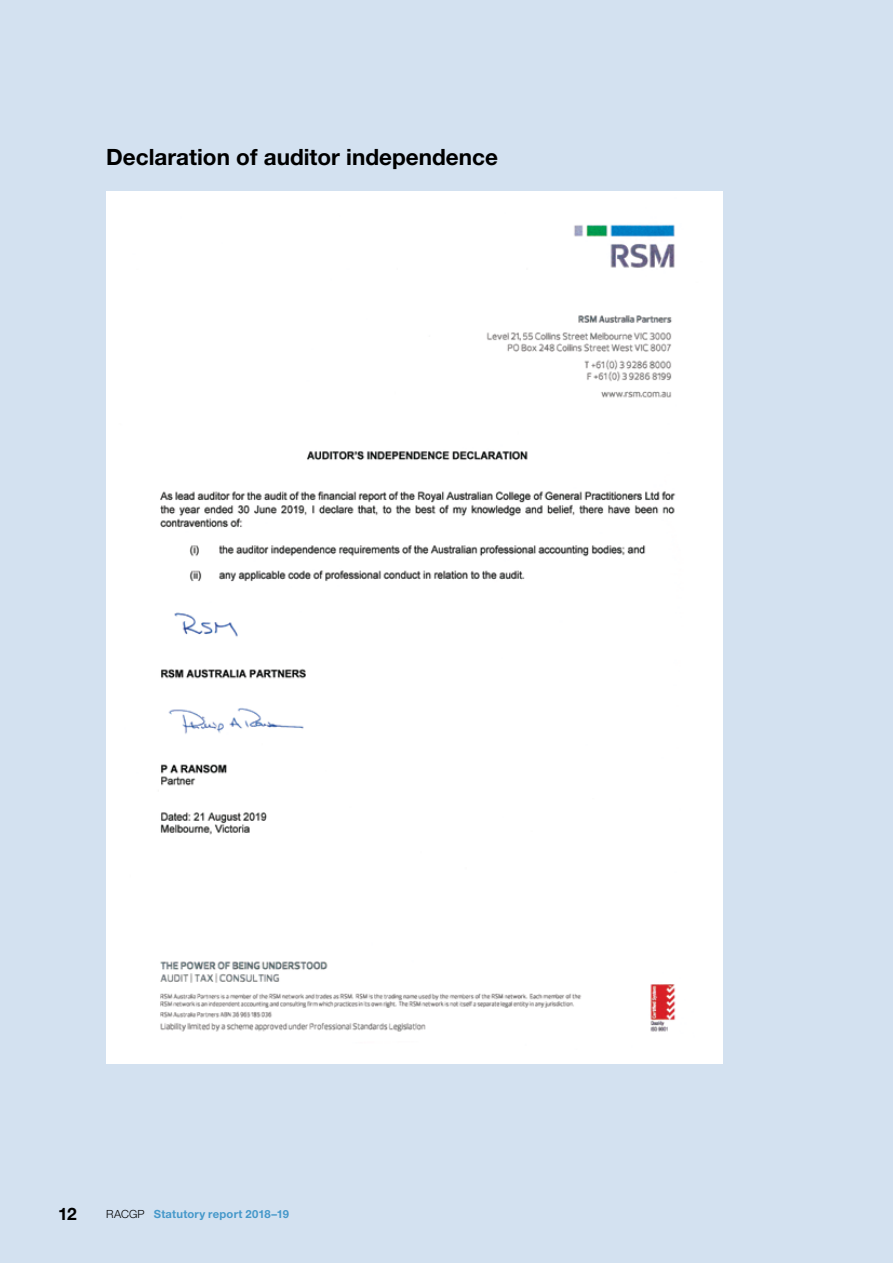
<style>
.page{position:relative;width:893px;height:1263px;background:#d3e1f0}
.page>*{position:absolute;margin:0;border:0;box-sizing:border-box;transform-origin:0 0}
.t1{font:700 22.5px "Helvetica Neue LT Std";color:#000}
.t2{font:700 17.25px "Helvetica Neue LT Std";color:#000}
.t3{font:700 11.25px "Helvetica Neue LT Std";letter-spacing:.02em;color:#4598ca}
.s1{font-weight:300;color:#000}
</style>
<div class="page">
<div style="left:106px;top:191px;width:617px;height:872px;background:#fff"></div>
<p class="t1" style="left:106px;top:143px;width:393px">Declaration of auditor independence</p>
<p class="t2" style="left:58px;top:1203px;width:20px">12</p>
<p class="t3" style="left:106px;top:1207px;width:184px"><span class="s1">RACGP</span> Statutory report 2018–19</p>
</div>
